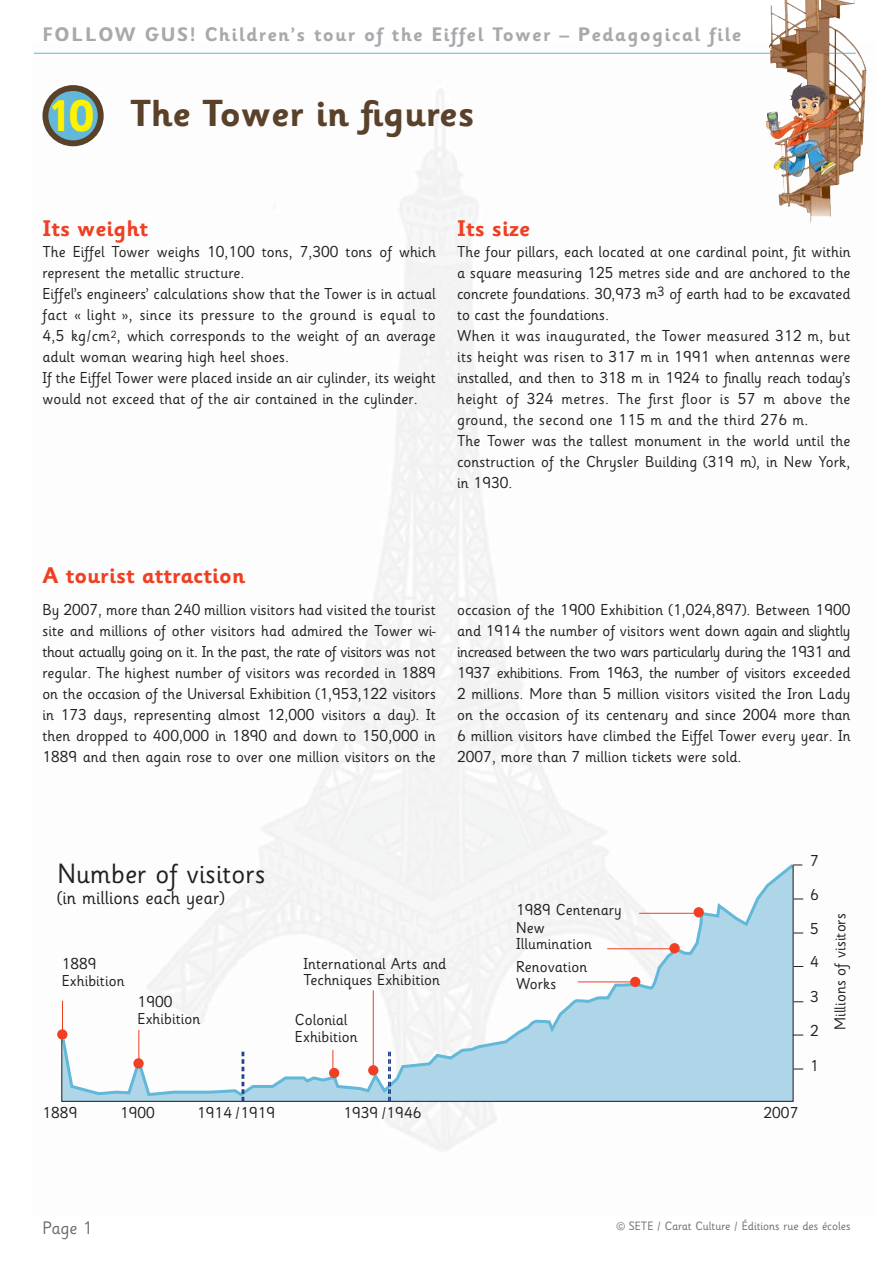
<style>
.page{position:relative;width:893px;height:1263px;background:#fff}
.page>*{position:absolute;margin:0;border:0;box-sizing:border-box;transform-origin:0 0}
.t1{font:700 37.5px "Sassoon Infant";color:#59412a}
.t2{font:27.75px "Sassoon Infant";letter-spacing:.005em;color:#231f20}
.t3{font:700 22.5px "Sassoon Infant";letter-spacing:.005em;color:#ef4023}
.t4{font:700 19.5px "Sassoon Infant";letter-spacing:.07em;color:#a7a9ac}
.t5{font:18.75px "Sassoon Infant";letter-spacing:.005em;color:#231f20}
.t6{font:18px "Sassoon Infant";color:#6c6e70}
.t7{font:15.75px/21px "Sassoon Infant";letter-spacing:.005em;color:#231f20}
.t8{font:12px "Sassoon Infant";color:#6c6e70}
.s1{font-size:44.1px;color:#fff200}
</style>
<div class="page">
<img style="left:34px;top:52px;width:769px;height:1099px">
<hr style="left:34px;top:53px;width:822px;height:1px;background:#61b8d8">
<div style="left:45px;top:88px;width:56px;height:55px;background:#61b8d8;border-radius:50%"></div>
<div style="left:42px;top:85px;width:62px;height:61px;border:6px solid #59412a;border-radius:50%"></div>
<img style="left:766px;top:0;width:101px;height:223px">
<svg style="left:61px;top:865px;width:743px;height:237px"></svg>
<div style="left:57px;top:1029px;width:10px;height:11px;background:#ef4023;border-radius:50%"></div>
<div style="left:133px;top:1058px;width:11px;height:11px;background:#ef4023;border-radius:50%"></div>
<div style="left:329px;top:1068px;width:10px;height:10px;background:#ef4023;border-radius:50%"></div>
<div style="left:368px;top:1065px;width:10px;height:11px;background:#ef4023;border-radius:50%"></div>
<div style="left:630px;top:977px;width:10px;height:10px;background:#ef4023;border-radius:50%"></div>
<div style="left:669px;top:943px;width:11px;height:10px;background:#ef4023;border-radius:50%"></div>
<div style="left:693px;top:907px;width:11px;height:10px;background:#ef4023;border-radius:50%"></div>
<hr style="left:62px;top:1001px;width:1px;height:31px;background:#ef4023">
<hr style="left:138px;top:1030px;width:1px;height:32px;background:#ef4023">
<svg style="left:332px;top:1050px;width:1px;height:19px"></svg>
<hr style="left:373px;top:990px;width:1px;height:76px;background:#ef4023">
<hr style="left:607px;top:948px;width:69px;height:1px;background:#ef4023">
<hr style="left:578px;top:982px;width:58px;height:1px;background:#ef4023">
<hr style="left:639px;top:913px;width:59px;height:1px;background:#ef4023">
<svg style="left:241px;top:1052px;width:3px;height:49px"></svg>
<svg style="left:388px;top:1052px;width:3px;height:49px"></svg>
<p class="t4" style="left:42px;top:27px;width:700px">FOLLOW GUS! Children’s tour of the Eiffel Tower – Pedagogical file</p>
<h1 class="t1" style="left:47px;top:98px;width:429px"><span class="s1">10</span> The Tower in figures</h1>
<h3 class="t3" style="left:42px;top:220px;width:107px">Its weight</h3>
<p class="t7" style="left:42px;top:243px;width:395px">The Eiffel Tower weighs 10,100 tons, 7,300 tons of which represent the metallic structure.<br>Eiffel’s engineers’ calculations show that the Tower is in actual fact « light », since its pressure to the ground is equal to 4,5 kg/cm<sup>2</sup>, which corresponds to the weight of an average adult woman wearing high heel shoes.<br>If the Eiffel Tower were placed inside an air cylinder, its weight would not exceed that of the air contained in the cylinder.</p>
<h3 class="t3" style="left:457px;top:220px;width:74px">Its size</h3>
<p class="t7" style="left:457px;top:243px;width:395px">The four pillars, each located at one cardinal point, fit within a square measuring 125 metres side and are anchored to the concrete foundations. 30,973 m<sup>3</sup> of earth had to be excavated to cast the foundations.<br>When it was inaugurated, the Tower measured 312 m, but its height was risen to 317 m in 1991 when antennas were installed, and then to 318 m in 1924 to finally reach today’s height of 324 metres. The first floor is 57 m above the ground, the second one 115 m and the third 276 m.<br>The Tower was the tallest monument in the world until the construction of the Chrysler Building (319 m), in New York, in 1930.</p>
<h3 class="t3" style="left:42px;top:566px;width:204px">A tourist attraction</h3>
<p class="t7" style="left:42px;top:601px;width:395px;text-align:justify">By 2007, more than 240 million visitors had visited the tourist site and millions of other visitors had admired the Tower wi&shy;thout actually going on it. In the past, the rate of visitors was not regular. The highest number of visitors was recorded in 1889 on the occasion of the Universal Exhibition (1,953,122 visitors in 173 days, representing almost 12,000 visitors a day). It then dropped to 400,000 in 1890 and down to 150,000 in 1889 and then again rose to over one million visitors on the</p>
<p class="t7" style="left:457px;top:601px;width:395px;text-align:justify">occasion of the 1900 Exhibition (1,024,897). Between 1900 and 1914 the number of visitors went down again and slightly increased between the two wars particularly during the 1931 and 1937 exhibitions. From 1963, the number of visitors exceeded 2 millions. More than 5 million visitors visited the Iron Lady on the occasion of its centenary and since 2004 more than 6 million visitors have climbed the Eiffel Tower every year. In 2007, more than 7 million tickets were sold.</p>
<h2 class="t2" style="left:58px;top:863px;width:209px">Number of visitors</h2>
<p class="t5" style="left:58px;top:890px;width:168px">(in millions each year)</p>
<p class="t7" style="left:62px;top:958px;width:64px;line-height:16.5px">1889<br>Exhibition</p>
<p class="t7" style="left:138px;top:996px;width:64px;line-height:16.5px">1900<br>Exhibition</p>
<p class="t7" style="left:303px;top:957px;width:144px;line-height:16.5px">International Arts and<br>Techniques Exhibition</p>
<p class="t7" style="left:295px;top:1014px;width:64px;line-height:16.5px">Colonial<br>Exhibition</p>
<p class="t7" style="left:516px;top:903px;width:107px;line-height:17.1px">1989 Centenary<br>New<br>Illumination</p>
<p class="t7" style="left:516px;top:961px;width:73px;line-height:16.5px">Renovation<br>Works</p>
<p class="t7" style="left:810px;top:852px;width:10px">7</p>
<p class="t7" style="left:810px;top:886px;width:10px">6</p>
<p class="t7" style="left:810px;top:920px;width:10px">5</p>
<p class="t7" style="left:810px;top:953px;width:10px">4</p>
<p class="t7" style="left:810px;top:988px;width:10px">3</p>
<p class="t7" style="left:810px;top:1022px;width:10px">2</p>
<p class="t7" style="left:810px;top:1057px;width:10px">1</p>
<p class="t7" style="left:42px;top:1104px;width:36px">1889</p>
<p class="t7" style="left:120px;top:1104px;width:36px">1900</p>
<p class="t7" style="left:197px;top:1104px;width:80px">1914 /1919</p>
<p class="t7" style="left:343px;top:1104px;width:80px">1939 /1946</p>
<p class="t7" style="left:763px;top:1104px;width:36px">2007</p>
<p class="t7" style="left:831px;top:1030px;width:118px;rotate:-90deg">Millions of visitors</p>
<p class="t6" style="left:42px;top:1221px;width:52px">Page 1</p>
<p class="t8" style="left:616px;top:1221px;width:236px">© SETE / Carat Culture / Éditions rue des écoles</p>
</div>
